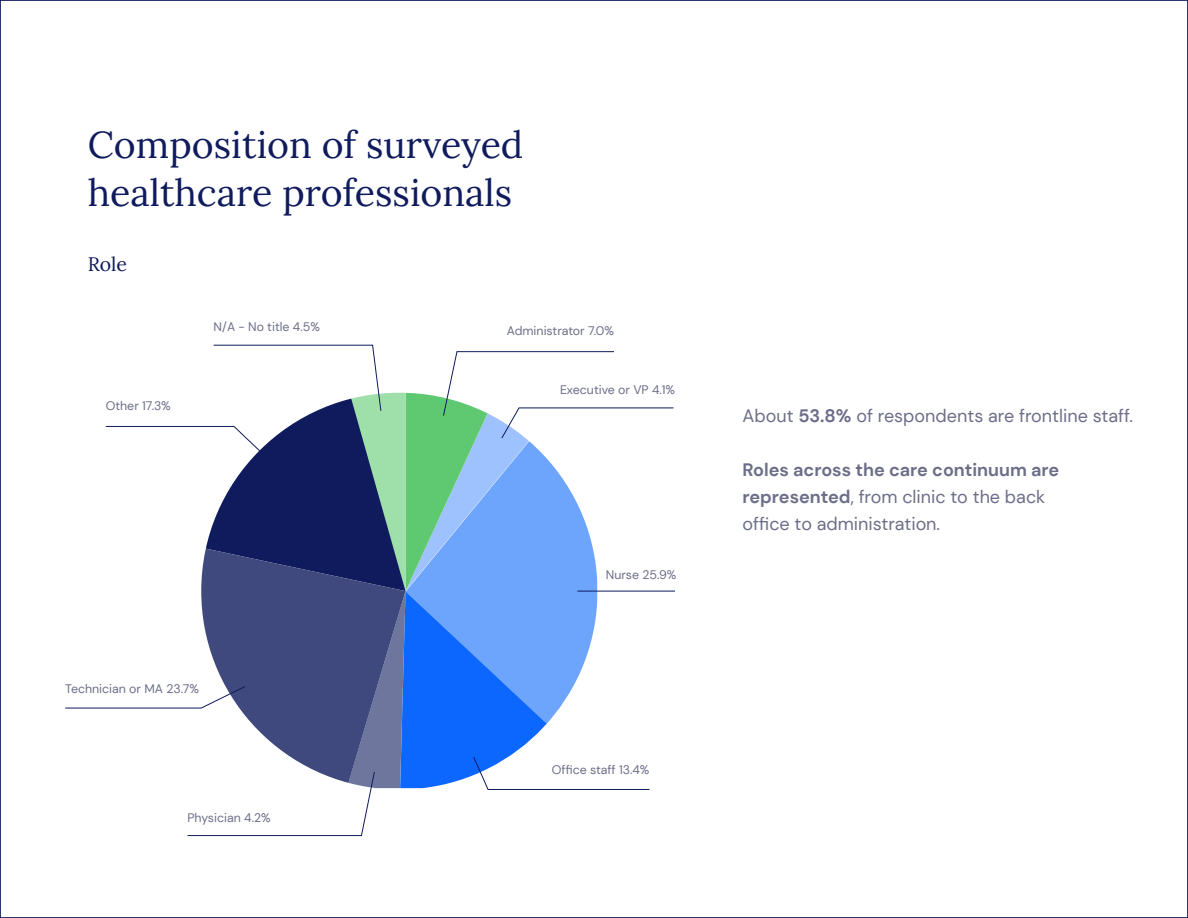
<style>
.page{position:relative;width:1188px;height:918px;background:#fff}
.page>*{position:absolute;margin:0;border:0;box-sizing:border-box;transform-origin:0 0}
.t1{font:37.5px/48px "Lora";color:#0f1b5d}
.t2{font:19.5px "Lora";color:#0f1b5d}
.t3{font:18px/27px "DM Sans";color:#6c6e88}
.t4{font:12.3px "DM Sans";color:#6c6e88}
.s1{font-weight:700}
</style>
<div class="page">
<hr style="left:577px;top:591px;width:98px;height:1px;background:#0f1b5d">
<svg style="left:65px;top:344px;width:609px;height:492px"></svg>
<h1 class="t1" style="left:88px;top:118px;width:437px">Composition of surveyed healthcare professionals</h1>
<p class="t2" style="left:88px;top:250px;width:41px">Role</p>
<p class="t4" style="left:106px;top:399px;width:67px">Other 17.3%</p>
<p class="t4" style="left:214px;top:320px;width:108px">N/A - No title 4.5%</p>
<p class="t4" style="left:507px;top:323px;width:109px">Administrator 7.0%</p>
<p class="t4" style="left:560px;top:382px;width:116px">Executive or VP 4.1%</p>
<p class="t4" style="left:65px;top:681px;width:135px">Technician or MA 23.7%</p>
<p class="t4" style="left:606px;top:567px;width:72px">Nurse 25.9%</p>
<p class="t4" style="left:552px;top:762px;width:99px">Office staff 13.4%</p>
<p class="t4" style="left:187px;top:810px;width:85px">Physician 4.2%</p>
<p class="t3" style="left:742px;top:402px;width:392px">About <span class="s1">53.8%</span> of respondents are frontline staff.</p>
<p class="t3" style="left:742px;top:456px;width:318px"><span class="s1">Roles across the care continuum are represented</span>, from clinic to the back office to administration.</p>
</div>
